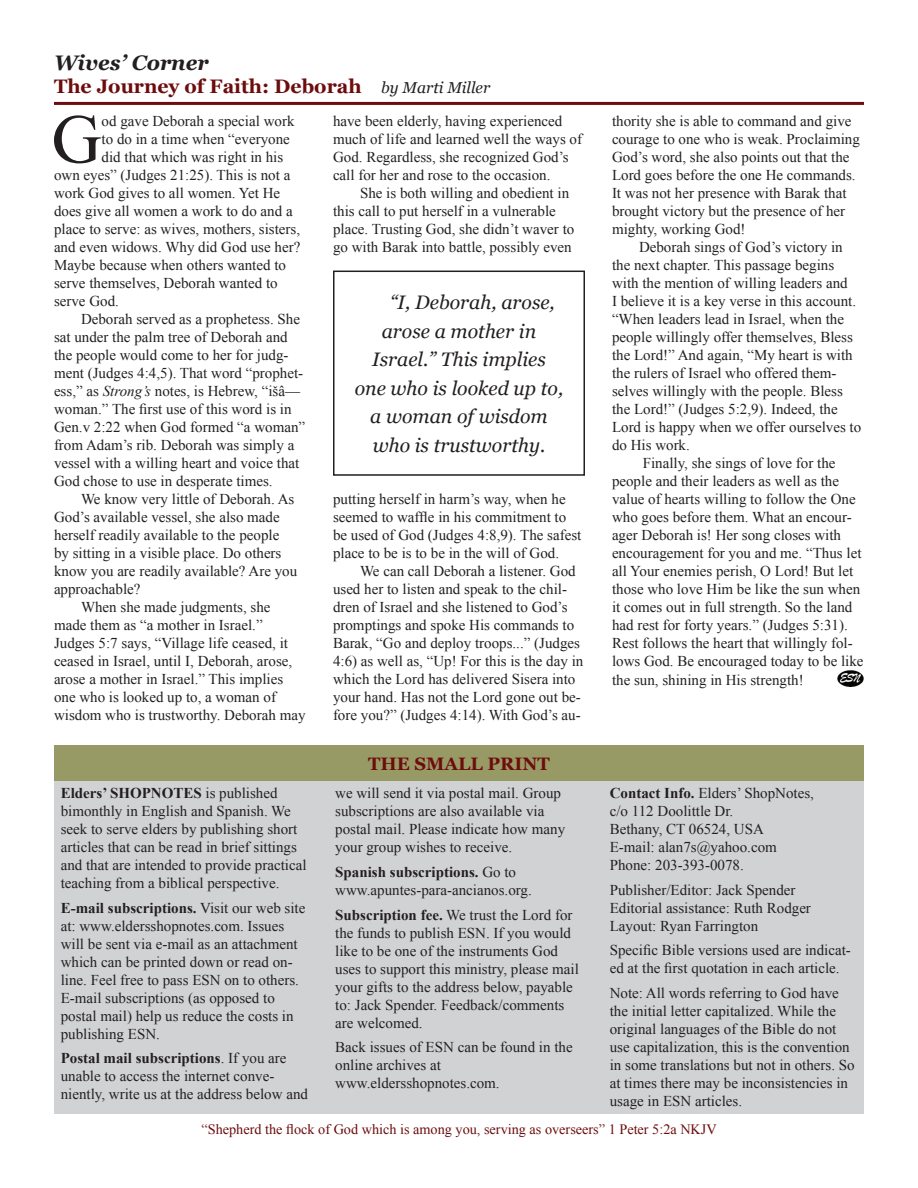
<style>
.page{position:relative;width:918px;height:1188px;background:#fff}
.page>*{position:absolute;margin:0;border:0;box-sizing:border-box;transform-origin:0 0}
.t1{font:69.3px "Times New Roman";color:#231f20}
.t2{font:italic 700 21px "Georgia";color:#231f20}
.t3{font:italic 19.5px "Georgia";color:#231f20}
.t4{font:700 19.5px "Georgia";color:#6d0c0d}
.t5{font:700 18px "Georgia";color:#6d0c0d}
.t6{font:15px/18px "Times New Roman";color:#231f20}
.t7{font:14.25px "Times New Roman";color:#6d0c0d}
.s1{font-weight:400;font-style:italic;font-size:15.75px;color:#231f20}
.s2{font-style:italic}
.s3{font-weight:700}
</style>
<div class="page">
<div style="left:54px;top:781px;width:810px;height:333px;background:#d1d2d4"></div>
<div style="left:54px;top:745px;width:810px;height:36px;background:#989a66"></div>
<hr style="left:54px;top:102px;width:810px;height:3px;background:#6d0c0d">
<img style="left:837px;top:671px;width:27px;height:16px">
<div style="left:333px;top:271px;width:252px;height:205px;border:2px solid #231f20"></div>
<h2 class="t2" style="left:54px;top:49px;width:156px">Wives’ Corner</h2>
<h3 class="t4" style="left:54px;top:74px;width:438px">The Journey of Faith: Deborah <span class="s1">by Marti Miller</span></h3>
<h1 class="t1" style="left:52px;top:93px;width:52px">G</h1>
<p class="t6" style="left:102px;top:112px;width:194px">od gave Deborah a special work</p>
<p class="t6" style="left:333px;top:112px;width:251px">have been elderly, having experienced much of life and learned well the ways of God. Regardless, she recognized God’s call for her and rose to the occasion.</p>
<p class="t6" style="left:333px;top:184px;width:243px;text-indent:27px">She is both willing and obedient in this call to put herself in a vulnerable place. Trusting God, she didn’t waver to go with Barak into battle, possibly even</p>
<p class="t6" style="left:102px;top:130px;width:190px">to do in a time when “everyone</p>
<p class="t6" style="left:102px;top:148px;width:183px">did that which was right in his</p>
<p class="t6" style="left:54px;top:166px;width:238px">own eyes” (Judges 21:25). This is not a</p>
<p class="t6" style="left:54px;top:184px;width:228px">work God gives to all women. Yet He</p>
<p class="t6" style="left:54px;top:202px;width:240px">does give all women a work to do and a</p>
<p class="t6" style="left:54px;top:220px;width:248px">place to serve: as wives, mothers, sisters,</p>
<p class="t6" style="left:54px;top:238px;width:248px">and even widows. Why did God use her?</p>
<p class="t6" style="left:54px;top:256px;width:234px">Maybe because when others wanted to</p>
<p class="t6" style="left:54px;top:274px;width:225px">serve themselves, Deborah wanted to</p>
<p class="t6" style="left:54px;top:292px;width:66px">serve God.</p>
<p class="t6" style="left:81px;top:310px;width:221px">Deborah served as a prophetess. She</p>
<p class="t6" style="left:54px;top:328px;width:235px">sat under the palm tree of Deborah and</p>
<p class="t6" style="left:54px;top:346px;width:236px">the people would come to her for judg-</p>
<p class="t6" style="left:54px;top:364px;width:251px">ment (Judges 4:4,5). That word “prophet-</p>
<p class="t6" style="left:54px;top:382px;width:248px">ess,” as <span class="s2">Strong’s</span> notes, is Hebrew, “išâ—</p>
<p class="t6" style="left:54px;top:400px;width:239px">woman.” The first use of this word is in</p>
<p class="t6" style="left:54px;top:418px;width:253px">Gen.v 2:22 when God formed “a woman”</p>
<p class="t6" style="left:54px;top:436px;width:242px">from Adam’s rib. Deborah was simply a</p>
<p class="t6" style="left:54px;top:454px;width:247px">vessel with a willing heart and voice that</p>
<p class="t6" style="left:54px;top:472px;width:220px">God chose to use in desperate times.</p>
<p class="t6" style="left:81px;top:490px;width:215px">We know very little of Deborah. As</p>
<p class="t6" style="left:54px;top:508px;width:227px">God’s available vessel, she also made</p>
<p class="t6" style="left:54px;top:526px;width:227px">herself readily available to the people</p>
<p class="t6" style="left:54px;top:544px;width:229px">by sitting in a visible place. Do others</p>
<p class="t6" style="left:54px;top:562px;width:245px">know you are readily available? Are you</p>
<p class="t6" style="left:54px;top:580px;width:88px">approachable?</p>
<p class="t6" style="left:81px;top:598px;width:191px">When she made judgments, she</p>
<p class="t6" style="left:54px;top:616px;width:210px">made them as “a mother in Israel.”</p>
<p class="t6" style="left:54px;top:634px;width:236px">Judges 5:7 says, “Village life ceased, it</p>
<p class="t6" style="left:54px;top:652px;width:240px">ceased in Israel, until I, Deborah, arose,</p>
<p class="t6" style="left:54px;top:670px;width:231px">arose a mother in Israel.” This implies</p>
<p class="t6" style="left:54px;top:688px;width:224px">one who is looked up to, a woman of</p>
<p class="t6" style="left:54px;top:706px;width:253px">wisdom who is trustworthy. Deborah may</p>
<h3 class="t3" style="left:390px;top:290px;width:166px">“I, Deborah, arose,</h3>
<h3 class="t3" style="left:382px;top:319px;width:156px">arose a mother in</h3>
<h3 class="t3" style="left:372px;top:347px;width:175px">Israel.” This implies</h3>
<h3 class="t3" style="left:355px;top:376px;width:210px">one who is looked up to,</h3>
<h3 class="t3" style="left:370px;top:404px;width:179px">a woman of wisdom</h3>
<h3 class="t3" style="left:373px;top:433px;width:174px">who is trustworthy.</h3>
<p class="t6" style="left:333px;top:490px;width:250px">putting herself in harm’s way, when he seemed to waffle in his commitment to be used of God (Judges 4:8,9). The safest place to be is to be in the will of God.</p>
<p class="t6" style="left:333px;top:562px;width:252px;text-indent:27px">We can call Deborah a listener. God used her to listen and speak to the chil&shy;dren of Israel and she listened to God’s promptings and spoke His commands to Barak, “Go and deploy troops...” (Judges 4:6) as well as, “Up! For this is the day in which the Lord has delivered Sisera into your hand. Has not the Lord gone out be&shy;fore you?” (Judges 4:14). With God’s au-</p>
<p class="t6" style="left:61px;top:784px;width:247px"><span class="s3">Elders’ SHOPNOTES</span> is published bimonthly in English and Spanish. We seek to serve elders by publishing short articles that can be read in brief sittings and that are intended to provide practical teaching from a biblical perspective.</p>
<p class="t6" style="left:61px;top:899px;width:246px"><span class="s3">E-mail subscriptions.</span> Visit our web site at: www.eldersshopnotes.com. Issues will be sent via e-mail as an attachment which can be printed down or read on&shy;line. Feel free to pass ESN on to others.<br>E-mail subscriptions (as opposed to postal mail) help us reduce the costs in publishing ESN.</p>
<p class="t6" style="left:61px;top:1049px;width:249px"><span class="s3">Postal mail subscriptions</span>. If you are unable to access the internet conve&shy;niently, write us at the address below and</p>
<p class="t5" style="left:368px;top:752px;width:183px">THE SMALL PRINT</p>
<p class="t6" style="left:335px;top:784px;width:231px">we will send it via postal mail. Group subscriptions are also available via postal mail. Please indicate how many your group wishes to receive.</p>
<p class="t6" style="left:335px;top:863px;width:198px"><span class="s3">Spanish subscriptions.</span> Go to www.apuntes-para-ancianos.org.</p>
<p class="t6" style="left:335px;top:905px;width:245px"><span class="s3">Subscription fee.</span> We trust the Lord for the funds to publish ESN. If you would like to be one of the instruments God uses to support this ministry, please mail your gifts to the address below, payable to: Jack Spender. Feedback/comments are welcomed.</p>
<p class="t6" style="left:335px;top:1038px;width:239px">Back issues of ESN can be found in the online archives at www.eldersshopnotes.com.</p>
<p class="t6" style="left:612px;top:112px;width:249px">thority she is able to command and give courage to one who is weak. Proclaiming God’s word, she also points out that the Lord goes before the one He commands.<br>It was not her presence with Barak that brought victory but the presence of her mighty, working God!</p>
<p class="t6" style="left:639px;top:238px;width:205px">Deborah sings of God’s victory in</p>
<p class="t6" style="left:612px;top:256px;width:224px">the next chapter. This passage begins</p>
<p class="t6" style="left:612px;top:274px;width:237px">with the mention of willing leaders and</p>
<p class="t6" style="left:612px;top:292px;width:246px">I believe it is a key verse in this account.</p>
<p class="t6" style="left:612px;top:310px;width:234px">“When leaders lead in Israel, when the</p>
<p class="t6" style="left:612px;top:328px;width:242px">people willingly offer themselves, Bless</p>
<p class="t6" style="left:612px;top:346px;width:242px">the Lord!” And again, “My heart is with</p>
<p class="t6" style="left:612px;top:364px;width:226px">the rulers of Israel who offered them-</p>
<p class="t6" style="left:612px;top:382px;width:232px">selves willingly with the people. Bless</p>
<p class="t6" style="left:612px;top:400px;width:227px">the Lord!” (Judges 5:2,9). Indeed, the</p>
<p class="t6" style="left:612px;top:418px;width:251px">Lord is happy when we offer ourselves to</p>
<p class="t6" style="left:612px;top:436px;width:79px">do His work.</p>
<p class="t6" style="left:643px;top:454px;width:194px">Finally, she sings of love for the</p>
<p class="t6" style="left:612px;top:472px;width:229px">people and their leaders as well as the</p>
<p class="t6" style="left:612px;top:490px;width:245px">value of hearts willing to follow the One</p>
<p class="t6" style="left:612px;top:508px;width:241px">who goes before them. What an encour-</p>
<p class="t6" style="left:612px;top:526px;width:231px">ager Deborah is! Her song closes with</p>
<p class="t6" style="left:612px;top:544px;width:251px">encouragement for you and me. “Thus let</p>
<p class="t6" style="left:612px;top:562px;width:243px">all Your enemies perish, O Lord! But let</p>
<p class="t6" style="left:612px;top:580px;width:250px">those who love Him be like the sun when</p>
<p class="t6" style="left:612px;top:598px;width:242px">it comes out in full strength. So the land</p>
<p class="t6" style="left:612px;top:616px;width:237px">had rest for forty years.” (Judges 5:31).</p>
<p class="t6" style="left:612px;top:634px;width:242px">Rest follows the heart that willingly fol-</p>
<p class="t6" style="left:612px;top:652px;width:253px">lows God. Be encouraged today to be like</p>
<p class="t6" style="left:612px;top:671px;width:193px">the sun, shining in His strength!</p>
<p class="t6" style="left:610px;top:784px;width:206px"><span class="s3">Contact Info.</span> Elders’ ShopNotes, c/o 112 Doolittle Dr.<br>Bethany, CT 06524, USA<br>E-mail: alan7s@yahoo.com<br>Phone: 203-393-0078.</p>
<p class="t6" style="left:610px;top:880px;width:203px">Publisher/Editor: Jack Spender<br>Editorial assistance: Ruth Rodger<br>Layout: Ryan Farrington</p>
<p class="t6" style="left:610px;top:941px;width:243px">Specific Bible versions used are indicat&shy;ed at the first quotation in each article.</p>
<p class="t6" style="left:610px;top:984px;width:247px">Note: All words referring to God have the initial letter capitalized. While the original languages of the Bible do not use capitalization, this is the convention in some translations but not in others. So at times there may be inconsistencies in usage in ESN articles.</p>
<p class="t7" style="left:201px;top:1120px;width:517px">“Shepherd the flock of God which is among you, serving as overseers” 1 Peter 5:2a NKJV</p>
</div>
